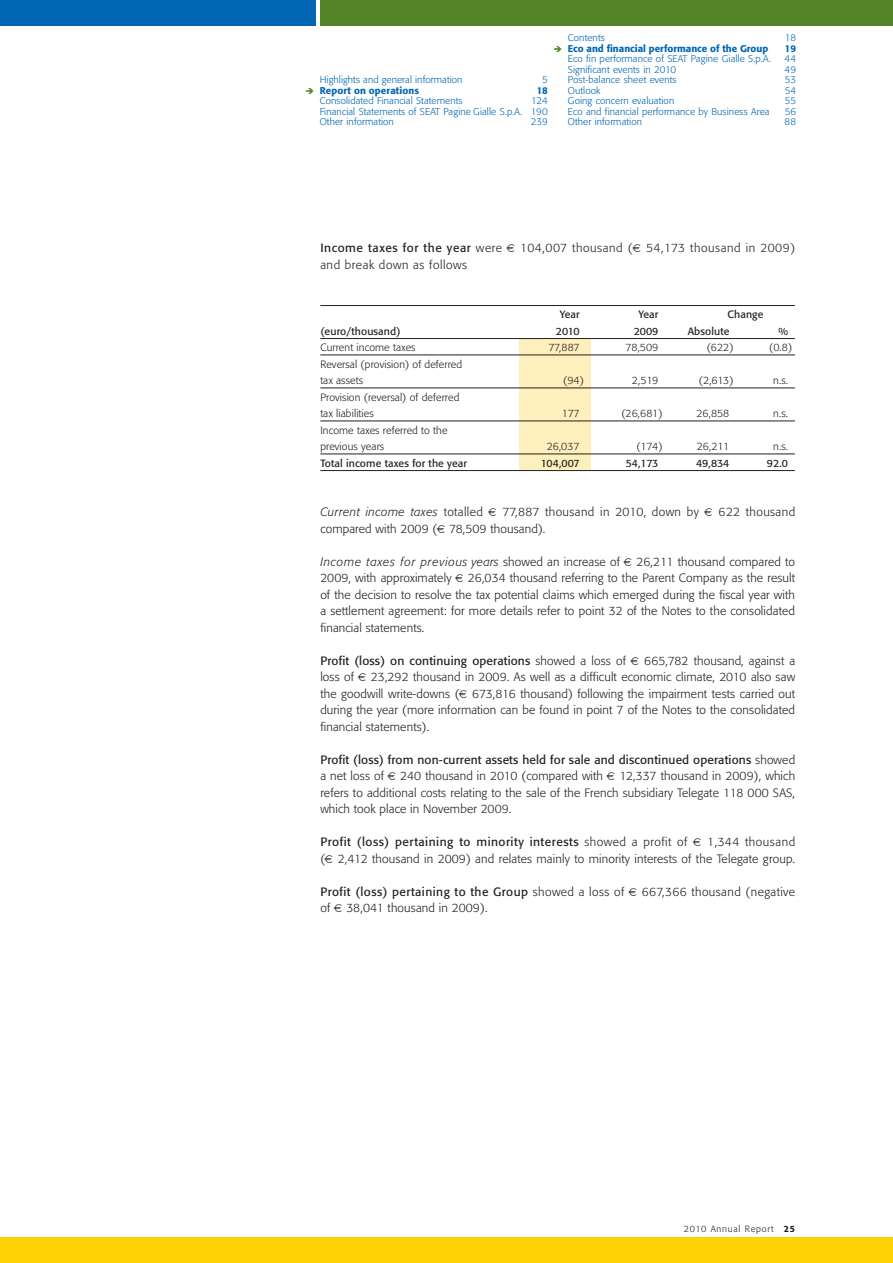
<style>
.page{position:relative;width:893px;height:1263px;background:#fff}
.page>*{position:absolute;margin:0;border:0;box-sizing:border-box;transform-origin:0 0}
.t1{font:300 12px/16.5px "Formata";letter-spacing:.01em;color:#231f20;text-align:justify}
.t2{font:12px/16.5px "Formata";letter-spacing:.01em;color:#231f20}
.t3{font:300 12px "Formata";letter-spacing:.045em;color:#231f20}
.t4{font:12px "Formata";letter-spacing:.04em;color:#231f20}
.t5{font:italic 300 12px "Formata";letter-spacing:.06em;color:#231f20}
.t6{font:12px "Formata";letter-spacing:.035em;color:#231f20}
.t7{font:300 12px "Formata";letter-spacing:.03em;color:#231f20}
.t8{font:italic 300 12px "Formata";letter-spacing:.03em;color:#231f20}
.t9{font:12px "Formata";letter-spacing:.045em;color:#231f20}
.t10{font:300 12px "Formata";letter-spacing:.035em;color:#231f20}
.t11{font:300 10.5px/16.5px "Formata";letter-spacing:.01em;color:#231f20}
.t12{font:10.5px "Formata";letter-spacing:.01em;color:#231f20}
.t13{font:300 9.75px/10.5px "Formata";letter-spacing:.01em;color:#0166b3;text-align:justify}
.t14{font:500 9.75px "Formata";color:#0166b3}
.t15{font:300 9px "Formata";letter-spacing:.085em;color:#231f20}
.s1{font-weight:300}
.s2{font-style:normal}
.s3{font-weight:500}
</style>
<div class="page">
<div style="left:0;top:1237px;width:893px;height:26px;background:#fed105"></div>
<div style="left:0;top:0;width:316px;height:26px;background:#0166b3"></div>
<div style="left:320px;top:0;width:573px;height:26px;background:#548427"></div>
<div style="left:520px;top:339px;width:71px;height:131px;background:#fef0bc"></div>
<hr style="left:320px;top:305px;width:475px;height:1px;background:#231f20">
<hr style="left:320px;top:338px;width:475px;height:1px;background:#231f20">
<hr style="left:320px;top:355px;width:475px;height:1px;background:#231f20">
<hr style="left:320px;top:388px;width:475px;height:1px;background:#231f20">
<hr style="left:320px;top:421px;width:475px;height:1px;background:#231f20">
<hr style="left:320px;top:454px;width:475px;height:1px;background:#231f20">
<hr style="left:320px;top:470px;width:475px;height:1px;background:#231f20">
<p class="t13" style="left:320px;top:75px;width:144px">Highlights and general information</p>
<p class="t13" style="left:542px;top:75px;width:7px">5</p>
<p class="t14" style="left:320px;top:86px;width:101px">Report on operations</p>
<p class="t14" style="left:537px;top:86px;width:13px">18</p>
<p class="t13" style="left:320px;top:96px;width:144px">Consolidated Financial Statements</p>
<p class="t13" style="left:320px;top:96px;width:230px;text-indent:211px">124<br>Financial Statements of SEAT Pagine Gialle S.p.A. 190<br>Other information</p>
<p class="t13" style="left:531px;top:117px;width:18px">239</p>
<p class="t13" style="left:568px;top:33px;width:38px">Contents</p>
<p class="t13" style="left:785px;top:33px;width:13px">18</p>
<p class="t14" style="left:568px;top:44px;width:202px">Eco and financial performance of the Group</p>
<p class="t14" style="left:785px;top:44px;width:13px">19</p>
<p class="t13" style="left:568px;top:54px;width:204px">Eco fin performance of SEAT Pagine Gialle S.p.A.</p>
<p class="t13" style="left:784px;top:54px;width:13px">44</p>
<p class="t13" style="left:568px;top:65px;width:110px">Significant events in 2010</p>
<p class="t13" style="left:784px;top:65px;width:13px">49</p>
<p class="t13" style="left:568px;top:75px;width:110px">Post-balance sheet events</p>
<p class="t13" style="left:785px;top:75px;width:13px">53</p>
<p class="t13" style="left:568px;top:86px;width:34px">Outlook</p>
<p class="t13" style="left:785px;top:86px;width:13px">54</p>
<p class="t13" style="left:568px;top:96px;width:108px">Going concern evaluation</p>
<p class="t13" style="left:785px;top:96px;width:13px">55</p>
<p class="t13" style="left:568px;top:107px;width:203px">Eco and financial performance by Business Area</p>
<p class="t13" style="left:785px;top:107px;width:13px">56</p>
<p class="t13" style="left:568px;top:117px;width:76px">Other information</p>
<p class="t13" style="left:784px;top:117px;width:13px">88</p>
<p class="t9" style="left:320px;top:242px;width:183px">Income taxes for the year <span class="s1">were</span></p>
<p class="t3" style="left:520px;top:242px;width:276px">104,007 thousand ( 54,173 thousand in 2009)</p>
<p class="t3" style="left:320px;top:259px;width:148px">and break down as follows</p>
<p class="t12" style="left:560px;top:310px;width:22px">Year</p>
<p class="t12" style="left:638px;top:310px;width:22px">Year</p>
<p class="t12" style="left:727px;top:310px;width:38px">Change</p>
<p class="t12" style="left:320px;top:326px;width:82px">(euro/thousand)</p>
<p class="t12" style="left:556px;top:326px;width:25px">2010</p>
<p class="t12" style="left:634px;top:326px;width:26px">2009</p>
<p class="t12" style="left:688px;top:326px;width:43px">Absolute</p>
<p class="t12" style="left:778px;top:326px;width:11px">%</p>
<p class="t11" style="left:320px;top:340px;width:97px">Current income taxes</p>
<p class="t11" style="left:548px;top:340px;width:33px">77,887</p>
<p class="t11" style="left:626px;top:340px;width:34px">78,509</p>
<p class="t11" style="left:707px;top:340px;width:28px">(622)</p>
<p class="t11" style="left:769px;top:340px;width:25px">(0.8)</p>
<p class="t11" style="left:320px;top:356px;width:143px">Reversal (provision) of deferred tax assets</p>
<p class="t11" style="left:563px;top:373px;width:22px">(94)</p>
<p class="t11" style="left:632px;top:373px;width:28px">2,519</p>
<p class="t11" style="left:699px;top:373px;width:36px">(2,613)</p>
<p class="t11" style="left:773px;top:373px;width:16px">n.s.</p>
<p class="t11" style="left:320px;top:389px;width:141px">Provision (reversal) of deferred tax liabilities</p>
<p class="t11" style="left:320px;top:422px;width:129px">Income taxes referred to the previous years</p>
<p class="t11" style="left:562px;top:406px;width:19px">177</p>
<p class="t11" style="left:621px;top:406px;width:43px">(26,681)</p>
<p class="t11" style="left:696px;top:406px;width:34px">26,858</p>
<p class="t11" style="left:773px;top:406px;width:16px">n.s.</p>
<p class="t11" style="left:547px;top:439px;width:34px">26,037</p>
<p class="t11" style="left:636px;top:439px;width:28px">(174)</p>
<p class="t11" style="left:697px;top:439px;width:34px">26,211</p>
<p class="t11" style="left:773px;top:439px;width:16px">n.s.</p>
<p class="t12" style="left:320px;top:458px;width:148px">Total income taxes for the year</p>
<p class="t12" style="left:541px;top:458px;width:40px">104,007</p>
<p class="t12" style="left:626px;top:458px;width:34px">54,173</p>
<p class="t12" style="left:696px;top:458px;width:35px">49,834</p>
<p class="t12" style="left:767px;top:458px;width:23px">92.0</p>
<p class="t8" style="left:320px;top:506px;width:164px">Current income taxes <span class="s2">totalled</span></p>
<p class="t7" style="left:502px;top:506px;width:198px">77,887 thousand in 2010, down by</p>
<p class="t7" style="left:719px;top:506px;width:78px">622 thousand</p>
<p class="t1" style="left:320px;top:521px;width:227px">compared with 2009 ( 78,509 thousand).</p>
<p class="t5" style="left:320px;top:556px;width:301px">Income taxes for previous years <span class="s2">showed an increase of</span></p>
<p class="t1" style="left:636px;top:554px;width:160px">26,211 thousand compared to</p>
<p class="t1" style="left:320px;top:570px;width:133px">2009, with approximately</p>
<p class="t1" style="left:320px;top:570px;width:476px;text-indent:148px">26,034 thousand referring to the Parent Company as the result of the decision to resolve the tax potential claims which emerged during the fiscal year with a settlement agreement: for more details refer to point 32 of the Notes to the consolidated financial statements.</p>
<p class="t2" style="left:320px;top:653px;width:307px">Profit (loss) on continuing operations <span class="s1">showed a loss of</span></p>
<p class="t1" style="left:644px;top:653px;width:152px">665,782 thousand, against a</p>
<p class="t1" style="left:320px;top:669px;width:35px">loss of</p>
<p class="t1" style="left:320px;top:669px;width:476px;text-indent:51px">23,292 thousand in 2009. As well as a difficult economic climate, 2010 also saw the goodwill write-downs ( 673,816 thousand) following the impairment tests carried out during the year (more information can be found in point 7 of the Notes to the consolidated financial statements).</p>
<p class="t2" style="left:320px;top:752px;width:476px">Profit (loss) from non-current assets held for sale and discontinued operations <span class="s1">showed a net loss of</span></p>
<p class="t1" style="left:320px;top:768px;width:476px;text-indent:299px">12,337 thousand in 2009), which refers to additional costs relating to the sale of the French subsidiary Telegate 118 000 SAS, which took place in November 2009.</p>
<p class="t4" style="left:320px;top:836px;width:369px">Profit (loss) pertaining to minority interests <span class="s1">showed a profit of</span></p>
<p class="t1" style="left:400px;top:768px;width:204px">240 thousand in 2010 (compared with</p>
<p class="t1" style="left:320px;top:834px;width:476px;text-align:right">1,344 thousand<br>( 2,412 thousand in 2009) and relates mainly to minority interests of the Telegate group.</p>
<p class="t6" style="left:320px;top:886px;width:306px">Profit (loss) pertaining to the Group <span class="s1">showed a loss of</span></p>
<p class="t10" style="left:642px;top:886px;width:155px">667,366 thousand (negative</p>
<p class="t1" style="left:320px;top:900px;width:12px">of</p>
<p class="t1" style="left:346px;top:900px;width:143px">38,041 thousand in 2009).</p>
<p class="t15" style="left:684px;top:1225px;width:113px">2010 Annual Report <span class="s3">25</span></p>
</div>
